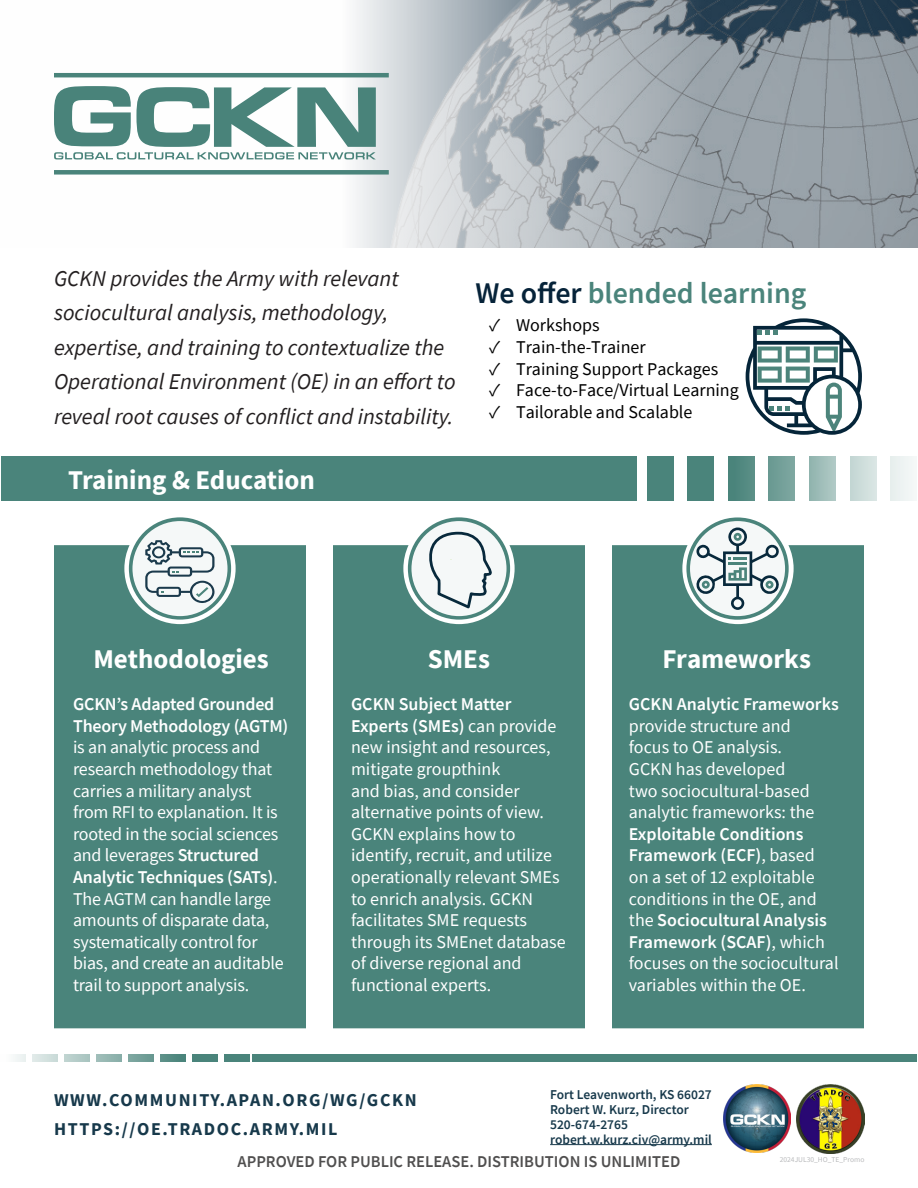
<style>
.page{position:relative;width:918px;height:1188px;background:#fff}
.page>*{position:absolute;margin:0;border:0;box-sizing:border-box;transform-origin:0 0}
.t1{font:600 30px "Source Sans Pro";color:#4a847b}
.t2{font:700 27px "Source Sans Pro";color:#fff}
.t3{font:italic 22.5px/34.5px "Source Sans Pro";color:#231f20}
.t4{font:18px/21.6px "Source Sans Pro";color:#fff}
.t5{font:18px "Source Sans Pro";color:#000}
.t6{font:600 18px/21.6px "Source Sans Pro";letter-spacing:-.01em;color:#fff}
.t7{font:700 18px/28.5px "Source Sans Pro";letter-spacing:.09em;color:#17394b}
.t8{font:600 16.5px "Source Sans Pro";color:#504f4f}
.t9{font:600 13.5px/15px "Source Sans Pro";color:#17394b}
.t10{font:7.5px "Source Sans Pro";color:#babbbd}
.s1{color:#062339}
.s2{font-weight:600}
</style>
<div class="page">
<div style="left:253px;top:1054px;width:664px;height:8px;background:#4a847b"></div>
<div style="left:1px;top:1054px;width:25px;height:8px;background:#f5f8f8"></div>
<div style="left:33px;top:1054px;width:25px;height:8px;background:#d5e2e0"></div>
<div style="left:65px;top:1054px;width:25px;height:8px;background:#b4ccc8"></div>
<div style="left:97px;top:1054px;width:25px;height:8px;background:#93b6b0"></div>
<div style="left:129px;top:1054px;width:25px;height:8px;background:#739f99"></div>
<div style="left:161px;top:1054px;width:25px;height:8px;background:#528981"></div>
<div style="left:193px;top:1054px;width:25px;height:8px;background:#4a847b"></div>
<div style="left:225px;top:1054px;width:25px;height:8px;background:#4a847b"></div>
<div style="left:1px;top:457px;width:636px;height:44px;background:#4a847b"></div>
<div style="left:647px;top:457px;width:26px;height:44px;background:#4a847b"></div>
<div style="left:687px;top:457px;width:27px;height:44px;background:#4a847b"></div>
<div style="left:728px;top:457px;width:27px;height:44px;background:#518880"></div>
<div style="left:769px;top:457px;width:26px;height:44px;background:#74a099"></div>
<svg style="left:809px;top:457px;width:27px;height:44px"></svg>
<div style="left:850px;top:457px;width:26px;height:44px;background:#cededb"></div>
<div style="left:890px;top:457px;width:27px;height:44px;background:#eef3f3"></div>
<svg style="left:746px;top:318px;width:116px;height:117px"></svg>
<img style="left:796px;top:1084px;width:68px;height:69px">
<img style="left:723px;top:1085px;width:68px;height:68px">
<hr style="left:550px;top:1144px;width:162px;height:1px;background:#17394b">
<img style="left:353px;top:0;width:565px;height:248px">
<hr style="left:54px;top:73px;width:335px;height:4px;background:#4a847b">
<div style="left:54px;top:170px;width:335px;height:5px;background:#4a847b"></div>
<svg style="left:54px;top:86px;width:322px;height:73px"></svg>
<div style="left:54px;top:545px;width:252px;height:483px;background:#4a847b"></div>
<div style="left:333px;top:545px;width:252px;height:483px;background:#4a847b"></div>
<div style="left:612px;top:545px;width:252px;height:483px;background:#4a847b"></div>
<svg style="left:686px;top:517px;width:103px;height:103px"></svg>
<svg style="left:690px;top:521px;width:95px;height:95px"></svg>
<svg style="left:695px;top:527px;width:85px;height:83px"></svg>
<svg style="left:129px;top:517px;width:102px;height:103px"></svg>
<div style="left:132px;top:521px;width:96px;height:95px;background:#f5f8f8;border-radius:50%"></div>
<svg style="left:145px;top:540px;width:70px;height:63px"></svg>
<svg style="left:408px;top:517px;width:102px;height:103px"></svg>
<svg style="left:411px;top:521px;width:96px;height:95px;fill:#f5f8f8"></svg>
<svg style="left:428px;top:530px;width:69px;height:81px"></svg>
<p class="t3" style="left:54px;top:261px;width:403px">GCKN provides the Army with relevant sociocultural analysis, methodology, expertise, and training to contextualize the Operational Environment (OE) in an effort to reveal root causes of conflict and instability.</p>
<h2 class="t2" style="left:68px;top:462px;width:248px">Training &amp; Education</h2>
<h1 class="t1" style="left:476px;top:273px;width:332px"><span class="s1">We offer</span> blended learning</h1>
<p class="t5" style="left:489px;top:314px;width:112px">✓ Workshops</p>
<p class="t5" style="left:489px;top:336px;width:158px">✓ Train-the-Trainer</p>
<p class="t5" style="left:489px;top:357px;width:231px">✓ Training Support Packages</p>
<p class="t5" style="left:489px;top:379px;width:251px">✓ Face-to-Face/Virtual Learning</p>
<p class="t5" style="left:489px;top:400px;width:205px">✓ Tailorable and Scalable</p>
<h2 class="t2" style="left:93px;top:641px;width:177px">Methodologies</h2>
<p class="t6" style="left:73px;top:693px;width:217px">GCKN’s Adapted Grounded<br>Theory Methodology (AGTM)</p>
<p class="t4" style="left:73px;top:736px;width:212px">is an analytic process and research methodology that carries a military analyst from RFI to explanation. It is rooted in the social sciences and leverages <span class="s2">Structured<br>Analytic Techniques (SATs)</span>.<br>The AGTM can handle large amounts of disparate data, systematically control for bias, and create an auditable trail to support analysis.</p>
<h2 class="t2" style="left:428px;top:641px;width:64px">SMEs</h2>
<p class="t4" style="left:351px;top:693px;width:216px"><span class="s2">GCKN Subject Matter<br>Experts (SMEs)</span> can provide new insight and resources, mitigate groupthink<br>and bias, and consider alternative points of view.<br>GCKN explains how to identify, recruit, and utilize operationally relevant SMEs to enrich analysis. GCKN facilitates SME requests through its SMEnet database of diverse regional and functional experts.</p>
<h2 class="t2" style="left:663px;top:641px;width:150px">Frameworks</h2>
<p class="t6" style="left:629px;top:693px;width:211px">GCKN Analytic Frameworks</p>
<p class="t4" style="left:629px;top:715px;width:187px">provide structure and focus to OE analysis.<br>GCKN has developed two sociocultural-based analytic frameworks: the</p>
<p class="t4" style="left:629px;top:823px;width:211px"><span class="s2">Exploitable Conditions<br>Framework (ECF)</span>, based on a set of 12 exploitable conditions in the OE, and the <span class="s2">Sociocultural Analysis<br>Framework (SCAF)</span>, which focuses on the sociocultural variables within the OE.</p>
<p class="t7" style="left:54px;top:1086px;width:364px">WWW.COMMUNITY.APAN.ORG/WG/GCKN<br>HTTPS://OE.TRADOC.ARMY.MIL</p>
<p class="t9" style="left:550px;top:1086px;width:163px">Fort Leavenworth, KS 66027<br>Robert W. Kurz, Director<br>520-674-2765 robert.w.kurz.civ@army.mil</p>
<p class="t8" style="left:238px;top:1150px;width:444px">APPROVED FOR PUBLIC RELEASE. DISTRIBUTION IS UNLIMITED</p>
<p class="t10" style="left:780px;top:1154px;width:86px">2024JUL30_HO_TE_Promo</p>
</div>
